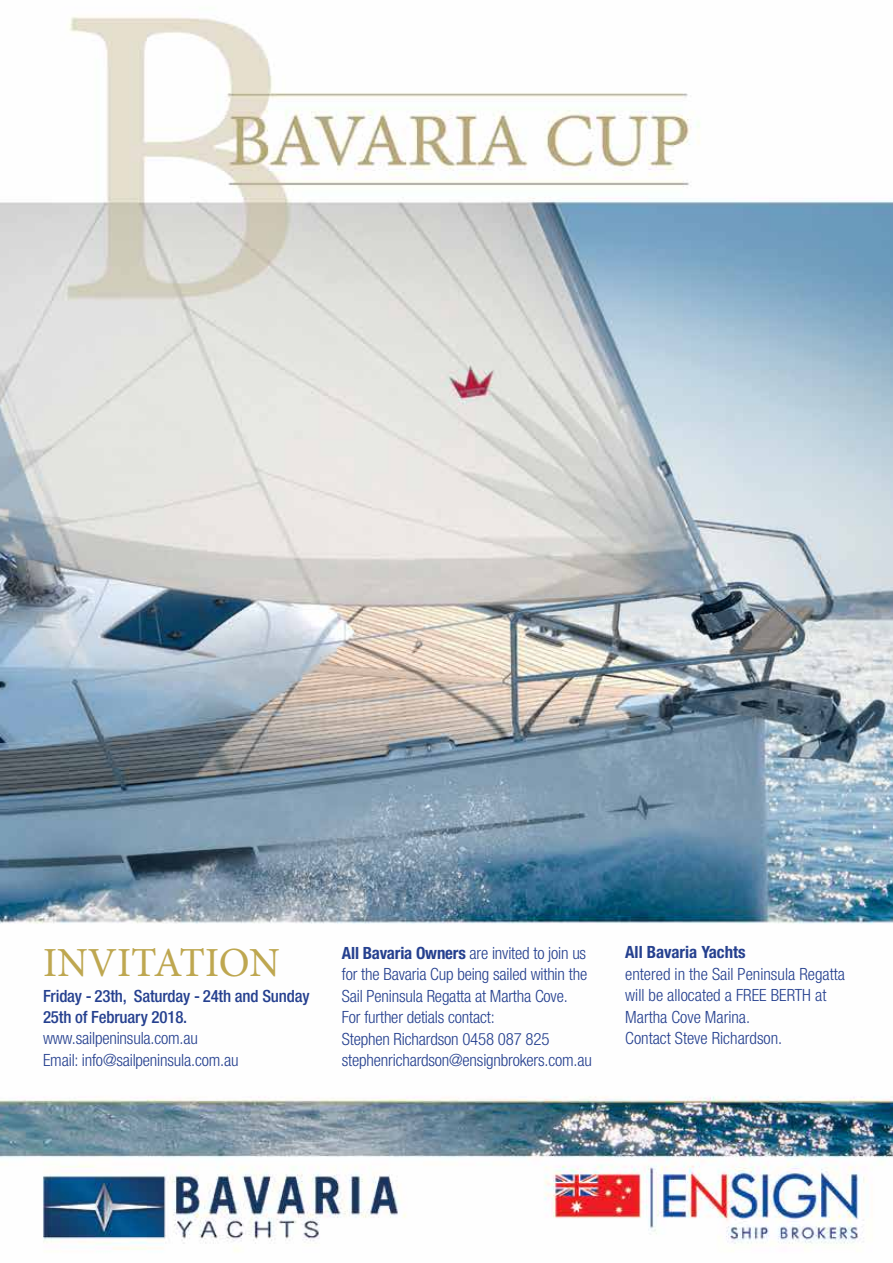
<style>
.page{position:relative;width:893px;height:1263px;background:#fff}
.page>*{position:absolute;margin:0;border:0;box-sizing:border-box;transform-origin:0 0}
.t1{font:41.4px "Minion Pro";color:#bea750}
.t2{font:300 condensed 16.8px/21.5px "Helvetica Neue";letter-spacing:-.01em;color:#25408f}
.t3{font:500 condensed 16.8px/21.5px "Helvetica Neue";letter-spacing:-.01em;color:#25408f}
.t4{font:700 condensed 16.8px "Helvetica Neue";color:#25408f}
.s1{font-weight:700}
</style>
<div class="page">
<img style="left:0;top:16px;width:892px;height:1236px">
<hr style="left:892px;top:0;width:1px;height:1263px;background:#000">
<h1 class="t1" style="left:43px;top:935px;width:239px">INVITATION</h1>
<p class="t3" style="left:43px;top:984px;width:268px">Friday - 23th, Saturday - 24th and Sunday<br>25th of February 2018.</p>
<p class="t2" style="left:43px;top:1028px;width:197px">www.sailpeninsula.com.au<br>Email: info@sailpeninsula.com.au</p>
<p class="t2" style="left:342px;top:942px;width:251px"><span class="s1">All Bavaria Owners</span> are invited to join us for the Bavaria Cup being sailed within the Sail Peninsula Regatta at Martha Cove.<br>For further detials contact:<br>Stephen Richardson 0458 087 825 stephenrichardson@ensignbrokers.com.au</p>
<p class="t4" style="left:625px;top:942px;width:122px">All Bavaria Yachts</p>
<p class="t2" style="left:625px;top:963px;width:221px">entered in the Sail Peninsula Regatta will be allocated a FREE BERTH at<br>Martha Cove Marina.<br>Contact Steve Richardson.</p>
</div>
